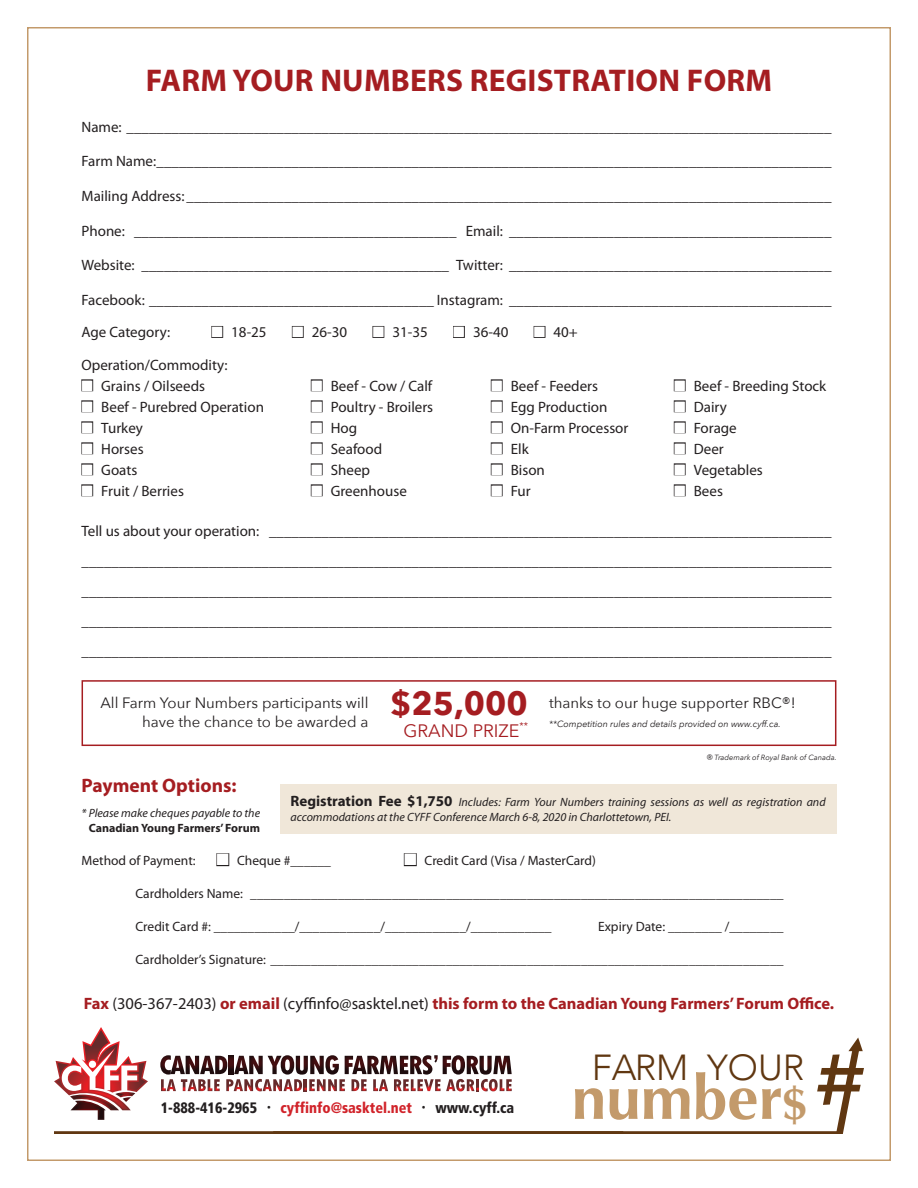
<style>
.page{position:relative;width:918px;height:1188px;background:#fff}
.page>*{position:absolute;margin:0;border:0;box-sizing:border-box;transform-origin:0 0}
.t1{font:700 62.25px "Optima";color:#c39a6b}
.t2{font:300 36.15px "Avenir";color:#603711}
.t3{font:700 33px "Avenir Next";color:#a51d21}
.t4{font:700 31.5px "Myriad Pro";letter-spacing:.005em;color:#a51d21}
.t5{font:700 19.5px "Myriad Pro";color:#a51d21}
.t6{font:18px "Avenir Next";color:#a51d21}
.t7{font:700 16.5px "Myriad Pro";color:#a51d21}
.t8{font:900 condensed 15.15px "Frutiger";color:#231f20;scale:.95 1}
.t9{font:15px/30px "Myriad Pro";color:#231f20}
.t10{font:15px/19.5px "Avenir Next";color:#231f20;text-align:right}
.t11{font:13.5px "Myriad Pro";color:#231f20}
.t12{font:italic 12px/14.4px "Myriad Pro";color:#231f20}
.t13{font:700 12px "Myriad Pro";color:#231f20}
.t14{font:italic 9px "Avenir Next";color:#231f20}
.t15{font:italic 7.5px "Avenir Next";color:#231f20}
.s1{color:#fff}
.s2{font-size:12px}
.s3{font-weight:400;color:#231f20}
.s4{font-weight:700;font-style:normal;font-size:15px}
.s5{color:#d1232a}
.s6{font-size:44.55px}
</style>
<div class="page">
<div style="left:211px;top:326px;width:12px;height:12px;border:2px solid #231f20"></div>
<div style="left:292px;top:326px;width:12px;height:12px;border:2px solid #231f20"></div>
<div style="left:372px;top:326px;width:12px;height:12px;border:2px solid #231f20"></div>
<div style="left:453px;top:326px;width:12px;height:12px;border:2px solid #231f20"></div>
<div style="left:534px;top:326px;width:12px;height:12px;border:2px solid #231f20"></div>
<div style="left:81px;top:379px;width:12px;height:12px;border:2px solid #231f20"></div>
<div style="left:311px;top:379px;width:12px;height:12px;border:2px solid #231f20"></div>
<div style="left:491px;top:379px;width:12px;height:12px;border:2px solid #231f20"></div>
<div style="left:674px;top:379px;width:12px;height:12px;border:2px solid #231f20"></div>
<div style="left:81px;top:400px;width:12px;height:12px;border:2px solid #231f20"></div>
<div style="left:311px;top:400px;width:12px;height:12px;border:2px solid #231f20"></div>
<div style="left:491px;top:400px;width:12px;height:12px;border:2px solid #231f20"></div>
<div style="left:674px;top:400px;width:12px;height:12px;border:2px solid #231f20"></div>
<div style="left:81px;top:421px;width:12px;height:12px;border:2px solid #231f20"></div>
<div style="left:311px;top:421px;width:12px;height:12px;border:2px solid #231f20"></div>
<div style="left:491px;top:421px;width:12px;height:12px;border:2px solid #231f20"></div>
<div style="left:674px;top:421px;width:12px;height:12px;border:2px solid #231f20"></div>
<div style="left:81px;top:442px;width:12px;height:12px;border:2px solid #231f20"></div>
<div style="left:311px;top:442px;width:12px;height:12px;border:2px solid #231f20"></div>
<div style="left:491px;top:442px;width:12px;height:12px;border:2px solid #231f20"></div>
<div style="left:674px;top:442px;width:12px;height:12px;border:2px solid #231f20"></div>
<div style="left:81px;top:463px;width:12px;height:12px;border:2px solid #231f20"></div>
<div style="left:311px;top:463px;width:12px;height:12px;border:2px solid #231f20"></div>
<div style="left:491px;top:463px;width:12px;height:12px;border:2px solid #231f20"></div>
<div style="left:674px;top:463px;width:12px;height:12px;border:2px solid #231f20"></div>
<div style="left:81px;top:484px;width:12px;height:12px;border:2px solid #231f20"></div>
<div style="left:311px;top:484px;width:12px;height:12px;border:2px solid #231f20"></div>
<div style="left:491px;top:484px;width:12px;height:12px;border:2px solid #231f20"></div>
<div style="left:674px;top:484px;width:12px;height:12px;border:2px solid #231f20"></div>
<div style="left:216px;top:853px;width:13px;height:13px;border:2px solid #231f20"></div>
<div style="left:404px;top:853px;width:13px;height:13px;border:2px solid #231f20"></div>
<svg style="left:817px;top:1038px;width:47px;height:96px"></svg>
<hr style="left:273px;top:1131px;width:569px;height:3px;background:#603711">
<hr style="left:54px;top:1131px;width:569px;height:3px;background:#603711">
<svg style="left:54px;top:1027px;width:94px;height:93px"></svg>
<svg style="left:160px;top:1055px;width:352px;height:36px"></svg>
<div style="left:280px;top:784px;width:556px;height:50px;background:#f0e7d9"></div>
<div style="left:82px;top:680px;width:754px;height:66px;border:2px solid #a51d21"></div>
<h3 class="t4" style="left:146px;top:60px;width:628px">FARM YOUR NUMBERS REGISTRATION FORM</h3>
<p class="t9" style="left:82px;top:112px;width:751px">Name: ______________________________________________________________________________________________</p>
<p class="t9" style="left:82px;top:146px;width:751px">Farm Name:__________________________________________________________________________________________</p>
<p class="t9" style="left:82px;top:181px;width:751px">Mailing Address: ______________________________________________________________________________________</p>
<p class="t9" style="left:82px;top:215px;width:751px">Phone: ___________________________________________ Email: ___________________________________________</p>
<p class="t9" style="left:82px;top:250px;width:751px">Website: _________________________________________ Twitter: ___________________________________________</p>
<p class="t9" style="left:82px;top:283px;width:751px;line-height:32.4px">Facebook: ______________________________________ Instagram: ___________________________________________<br>Age Category:</p>
<p class="t9" style="left:212px;top:317px;width:57px"><span class="s1">■</span> 18-25</p>
<p class="t9" style="left:292px;top:317px;width:57px"><span class="s1">■</span> 26-30</p>
<p class="t9" style="left:373px;top:317px;width:57px"><span class="s1">■</span> 31-35</p>
<p class="t9" style="left:453px;top:317px;width:57px"><span class="s1">■</span> 36-40</p>
<p class="t9" style="left:534px;top:317px;width:46px"><span class="s1">■</span> 40+</p>
<p class="t9" style="left:82px;top:349px;width:148px">Operation/Commodity:</p>
<p class="t9" style="left:82px;top:370px;width:125px"><span class="s1">■</span> Grains / Oilseeds</p>
<p class="t9" style="left:311px;top:370px;width:123px"><span class="s1">■</span> Beef - Cow / Calf</p>
<p class="t9" style="left:491px;top:370px;width:109px"><span class="s1">■</span> Beef - Feeders</p>
<p class="t9" style="left:674px;top:370px;width:154px"><span class="s1">■</span> Beef - Breeding Stock</p>
<p class="t9" style="left:82px;top:391px;width:184px"><span class="s1">■</span> Beef - Purebred Operation</p>
<p class="t9" style="left:311px;top:391px;width:124px"><span class="s1">■</span> Poultry - Broilers</p>
<p class="t9" style="left:491px;top:391px;width:118px"><span class="s1">■</span> Egg Production</p>
<p class="t9" style="left:674px;top:391px;width:54px"><span class="s1">■</span> Dairy</p>
<p class="t9" style="left:82px;top:412px;width:63px"><span class="s1">■</span> Turkey</p>
<p class="t9" style="left:311px;top:412px;width:48px"><span class="s1">■</span> Hog</p>
<p class="t9" style="left:491px;top:412px;width:139px"><span class="s1">■</span> On-Farm Processor</p>
<p class="t9" style="left:674px;top:412px;width:64px"><span class="s1">■</span> Forage</p>
<p class="t9" style="left:82px;top:433px;width:64px"><span class="s1">■</span> Horses</p>
<p class="t9" style="left:311px;top:433px;width:73px"><span class="s1">■</span> Seafood</p>
<p class="t9" style="left:491px;top:433px;width:39px"><span class="s1">■</span> Elk</p>
<p class="t9" style="left:674px;top:433px;width:51px"><span class="s1">■</span> Deer</p>
<p class="t9" style="left:82px;top:454px;width:57px"><span class="s1">■</span> Goats</p>
<p class="t9" style="left:311px;top:454px;width:61px"><span class="s1">■</span> Sheep</p>
<p class="t9" style="left:491px;top:454px;width:55px"><span class="s1">■</span> Bison</p>
<p class="t9" style="left:674px;top:454px;width:90px"><span class="s1">■</span> Vegetables</p>
<p class="t9" style="left:82px;top:475px;width:104px"><span class="s1">■</span> Fruit / Berries</p>
<p class="t9" style="left:311px;top:475px;width:97px"><span class="s1">■</span> Greenhouse</p>
<p class="t9" style="left:491px;top:475px;width:41px"><span class="s1">■</span> Fur</p>
<p class="t9" style="left:674px;top:475px;width:50px"><span class="s1">■</span> Bees</p>
<p class="t9" style="left:82px;top:516px;width:751px;text-align:justify">Tell us about your operation: ___________________________________________________________________________ ____________________________________________________________________________________________________ ____________________________________________________________________________________________________ ____________________________________________________________________________________________________ ____________________________________________________________________________________________________</p>
<p class="t10" style="left:100px;top:692px;width:270px">All Farm Your N umbers participants will have the chance to be awarded a</p>
<h3 class="t3" style="left:390px;top:675px;width:139px">$25,000</h3>
<p class="t6" style="left:403px;top:715px;width:126px">grand prize<sup>**</sup></p>
<p class="t10" style="left:549px;top:692px;width:248px">thanks to our huge supporter RBC®!</p>
<p class="t14" style="left:549px;top:716px;width:233px">**Competition rules and details provided on www.cyff.ca.</p>
<p class="t15" style="left:706px;top:751px;width:132px"><span class="s2">®</span> Trademark of Royal Bank of Canada.</p>
<h3 class="t5" style="left:82px;top:773px;width:157px">Payment Options:</h3>
<p class="t12" style="left:82px;top:806px;width:180px">* Please make cheques payable to the</p>
<p class="t13" style="left:89px;top:821px;width:173px">Canadian Young Farmers’ Forum</p>
<p class="t11" style="left:82px;top:853px;width:116px">Method of Payment:</p>
<p class="t11" style="left:217px;top:853px;width:116px"><span class="s1">■</span> Cheque #______</p>
<p class="t11" style="left:404px;top:853px;width:193px"><span class="s1">■</span> Credit Card (Visa / MasterCard)</p>
<p class="t11" style="left:136px;top:886px;width:650px">Cardholders Name: _______________________________________________________________________________</p>
<p class="t11" style="left:136px;top:919px;width:418px">Credit Card #: ____________/____________/____________/____________</p>
<p class="t11" style="left:598px;top:919px;width:187px">Expiry Date: ________ /________</p>
<p class="t11" style="left:136px;top:952px;width:650px">Cardholder’s Signature: ____________________________________________________________________________</p>
<p class="t7" style="left:84px;top:993px;width:752px">Fax <span class="s3">(306-367-2403)</span> or email <span class="s3">(cyffinfo@sasktel.net)</span> this form to the Canadian Young Farmers’ Forum Office.</p>
<p class="t12" style="left:291px;top:795px;width:537px"><span class="s4">Registration Fee $1,750</span> Includes: Farm Your Numbers training sessions as well as registration and accommodations at the CYFF Conference March 6-8, 2020 in Charlottetown, PEI.</p>
<p class="t8" style="left:161px;top:1098px;width:374px">1-888-416-2965 <sup>•</sup> <span class="s5">cyffinfo@sasktel.net</span> <sup>•</sup> www.cyff.ca</p>
<h2 class="t2" style="left:592px;top:1046px;width:214px">FARM YOUR</h2>
<h1 class="t1" style="left:572px;top:1062px;width:237px">number<span class="s6">$</span></h1>
</div>
